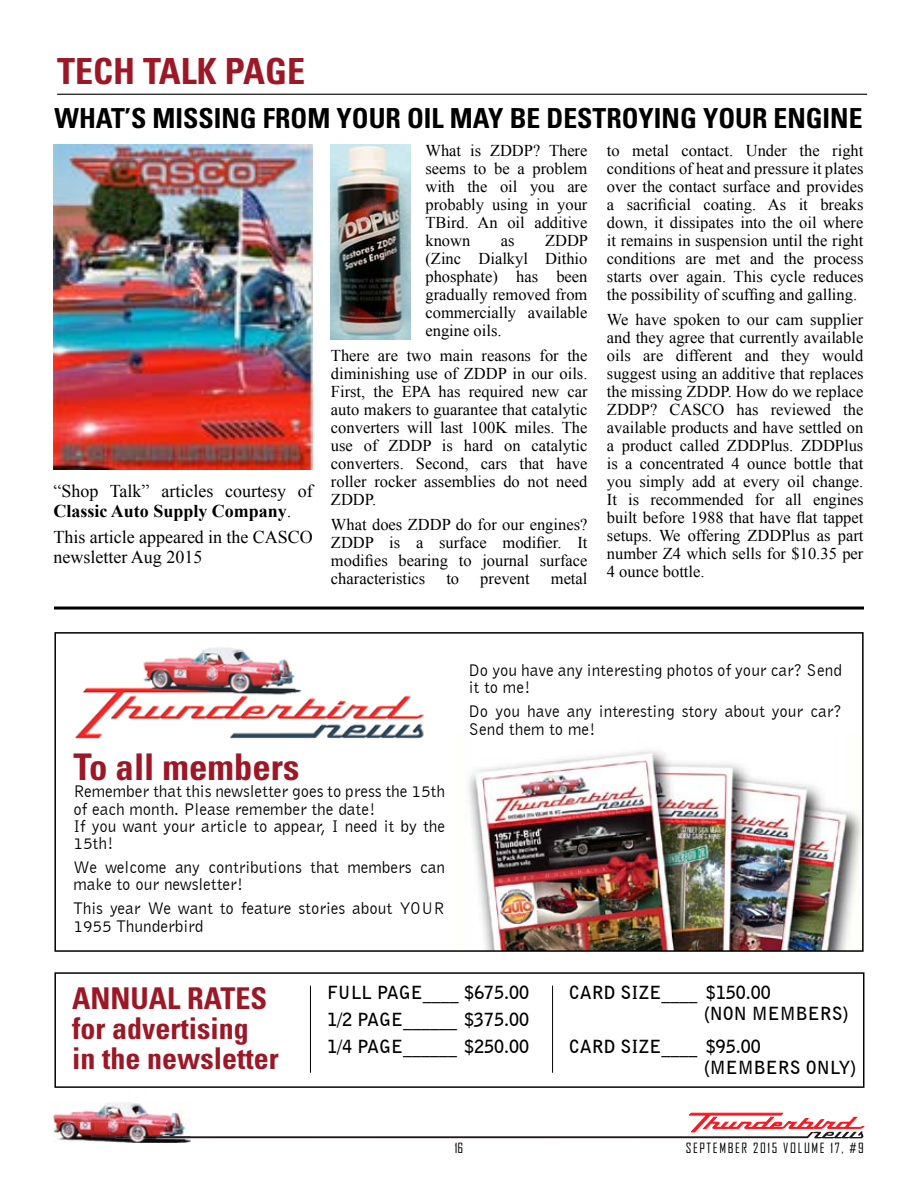
<style>
.page{position:relative;width:918px;height:1188px;background:#fff}
.page>*{position:absolute;margin:0;border:0;box-sizing:border-box;transform-origin:0 0}
.t1{font:700 condensed 36.75px "Univers";color:#9d1826}
.t2{font:700 condensed 36px "Univers";color:#9d1826}
.t3{font:700 condensed 30px/30px "Univers";color:#9d1826}
.t4{font:700 condensed 27.6px "Univers";color:#000}
.t5{font:700 18px/21px "Bell Gothic BT";color:#000}
.t6{font:18px/19.5px "Times New Roman";color:#000}
.t7{font:17.25px/17.2px "Bell Gothic BT";color:#000}
.t8{font:16.5px/18px "Times New Roman";color:#000;text-align:justify}
.t9{font:13.5px "Agency FB";letter-spacing:.12em;color:#000}
.s1{font-weight:700}
</style>
<div class="page">
<svg style="left:191px;top:1113px;width:674px;height:25px"></svg>
<img style="left:53px;top:1102px;width:138px;height:41px">
<img style="left:115px;top:1136px;width:76px;height:2px">
<hr style="left:54px;top:607px;width:810px;height:3px;background:#000">
<img style="left:75px;top:647px;width:349px;height:92px">
<img style="left:469px;top:750px;width:392px;height:199px">
<div style="left:54px;top:632px;width:810px;height:320px;border:2px solid #000"></div>
<div style="left:54px;top:972px;width:810px;height:116px;border:2px solid #050304"></div>
<hr style="left:552px;top:986px;width:1px;height:87px;background:#000">
<hr style="left:310px;top:986px;width:1px;height:87px;background:#000">
<hr style="left:57px;top:94px;width:810px;height:1px;background:#000">
<img style="left:53px;top:145px;width:260px;height:325px">
<img style="left:331px;top:145px;width:79px;height:195px">
<h2 class="t2" style="left:57px;top:49px;width:250px">TECH TALK PAGE</h2>
<h3 class="t4" style="left:55px;top:102px;width:810px">WHAT’S MISSING FROM YOUR OIL MAY BE DESTROYING YOUR ENGINE</h3>
<p class="t8" style="left:425px;top:141px;width:164px">What is ZDDP? There seems to be a problem with the oil you are probably using in your TBird. An oil additive known</p>
<p class="t8" style="left:607px;top:141px;width:258px">to metal contact. Under the right conditions of heat and pressure it plates over the contact surface and provides a sacrificial coating. As it breaks down, it dissipates into the oil where it remains in suspension until the right conditions are met and the process starts over again. This cycle reduces the possibility of scuffing and galling.</p>
<p class="t8" style="left:607px;top:310px;width:258px">We have spoken to our cam supplier and they agree that currently available oils are different and they would suggest using an additive that replaces the missing ZDDP. How do we replace ZDDP? CASCO has reviewed the available products and have settled on a product called ZDDPlus. ZDDPlus is a concentrated 4 ounce bottle that you simply add at every oil change.<br>It is recommended for all engines built before 1988 that have flat tappet setups. We offering ZDDPlus as part number Z4 which sells for $10.35 per 4 ounce bottle.</p>
<p class="t8" style="left:425px;top:231px;width:164px;text-indent:120px">ZDDP (Zinc Dialkyl Dithio phosphate) has been gradually removed from commercially available engine oils.</p>
<p class="t8" style="left:331px;top:346px;width:258px">There are two main reasons for the diminishing use of ZDDP in our oils.<br>First, the EPA has required new car auto makers to guarantee that catalytic converters will last 100K miles. The use of ZDDP is hard on catalytic converters. Second, cars that have roller rocker assemblies do not need ZDDP.</p>
<p class="t8" style="left:331px;top:515px;width:258px">What does ZDDP do for our engines?<br>ZDDP is a surface modifier. It modifies bearing to journal surface characteristics</p>
<p class="t8" style="left:501px;top:231px;width:15px">as</p>
<p class="t6" style="left:53px;top:481px;width:261px">“Shop Talk” articles courtesy of<br><span class="s1">Classic Auto Supply Company</span>.</p>
<p class="t6" style="left:53px;top:527px;width:261px">This article appeared in the CASCO newsletter Aug 2015</p>
<p class="t8" style="left:446px;top:569px;width:14px">to</p>
<p class="t8" style="left:480px;top:569px;width:51px">prevent</p>
<p class="t8" style="left:551px;top:569px;width:38px">metal</p>
<h1 class="t1" style="left:73px;top:745px;width:227px">To all members</h1>
<p class="t7" style="left:73px;top:783px;width:373px">Remember that this newsletter goes to press the 15th of each month. Please remember the date!<br>If you want your article to appear, I need it by the 15th!</p>
<p class="t7" style="left:73px;top:858px;width:373px">We welcome any contributions that members can make to our newsletter!</p>
<p class="t7" style="left:73px;top:900px;width:373px">This year We want to feature stories about YOUR<br>1955 Thunderbird</p>
<p class="t7" style="left:469px;top:661px;width:375px">Do you have any interesting photos of your car? Send it to me!</p>
<p class="t7" style="left:469px;top:702px;width:375px;line-height:18px">Do you have any interesting story about your car?<br>Send them to me!</p>
<h3 class="t3" style="left:72px;top:984px;width:208px">ANNUAL RATES for advertising in the newsletter</h3>
<p class="t5" style="left:327px;top:979px;width:204px;line-height:27px;text-align:justify">FULL PAGE____ $675.00<br>1/2 PAGE______ $375.00<br>1/4 PAGE______ $250.00</p>
<p class="t5" style="left:704px;top:982px;width:147px;text-indent:-135px">CARD SIZE____ $150.00<br>(NON MEMBERS)</p>
<p class="t5" style="left:704px;top:1036px;width:154px;text-indent:-135px">CARD SIZE____ $95.00<br>(M EMBERS ON LY)</p>
<p class="t9" style="left:455px;top:1140px;width:10px">16</p>
<p class="t9" style="left:686px;top:1140px;width:180px">SEPTEMBER 2015 VOLUME 17, #9</p>
</div>
